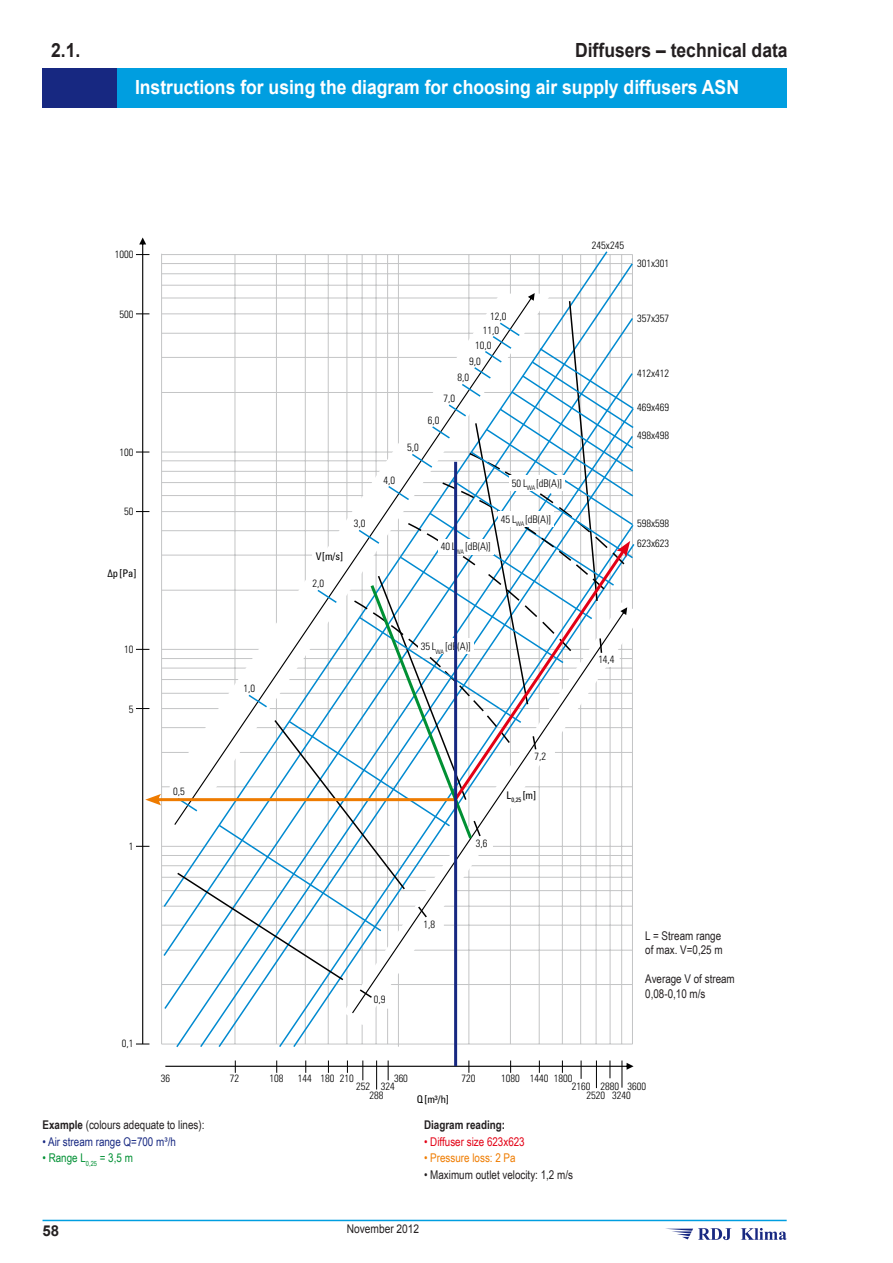
<style>
.page{position:relative;width:893px;height:1263px;background:#fff}
.page>*{position:absolute;margin:0;border:0;box-sizing:border-box;transform-origin:0 0}
.Naglowek3{font:700 19.5px "Arial";color:#fff;scale:.9 1}
.Naglowek_2{font:700 19.5px "Arial";color:#231f20;scale:.9 1}
.t1{font:700 15px "Arial";color:#231f20}
.Tekst{font:12px "Arial Narrow";color:#231f20}
.Tekst-2{font:12px "Arial Narrow";color:#182982}
.Tekst-3{font:12px "Arial Narrow";color:#e30015}
.Tekst-4{font:12px "Arial Narrow";color:#ef7c00}
.Tekst-5{font:12px "Arial Narrow";color:#009034}
.Tekst-6{font:700 12px "Arial Narrow";color:#231f20}
.t2{font:12px "Arial";color:#231f20;scale:.85 1}
.t3{font:300 condensed 10.5px/20.1px "Univers Pl LT";color:#000}
.t4{font:condensed 10.5px "Univers Pl LT";color:#000}
.s1{font-weight:700}
</style>
<div class="page">
<hr style="left:43px;top:1220px;width:744px;height:1px;background:#009ee0">
<svg style="left:665px;top:1228px;width:122px;height:12px"></svg>
<svg style="left:162px;top:251px;width:471px;height:798px"></svg>
<svg style="left:176px;top:299px;width:423px;height:683px"></svg>
<svg style="left:165px;top:1060px;width:469px;height:29px"></svg>
<hr style="left:161px;top:254px;width:1px;height:790px;background:#c4c5c6">
<svg style="left:344px;top:933px;width:289px;height:92px"></svg>
<svg style="left:352px;top:933px;width:275px;height:80px"></svg>
<svg style="left:358px;top:933px;width:245px;height:66px"></svg>
<svg style="left:174px;top:293px;width:361px;height:532px"></svg>
<svg style="left:176px;top:321px;width:459px;height:612px"></svg>
<hr style="left:156px;top:798px;width:300px;height:3px;background:#ee7b00">
<svg style="left:136px;top:237px;width:25px;height:808px"></svg>
<svg style="left:352px;top:452px;width:280px;height:390px"></svg>
<div style="left:418px;top:639px;width:55px;height:15px;background:#fff"></div>
<div style="left:438px;top:539px;width:55px;height:15px;background:#fff"></div>
<div style="left:498px;top:511px;width:55px;height:16px;background:#fff"></div>
<div style="left:509px;top:475px;width:55px;height:16px;background:#fff"></div>
<hr style="left:454px;top:462px;width:3px;height:604px;background:#172881">
<div style="left:43px;top:68px;width:74px;height:40px;background:#172881"></div>
<div style="left:117px;top:68px;width:670px;height:40px;background:#009ee0"></div>
<p class="Naglowek_2" style="left:51px;top:37px;width:34px">2.1.</p>
<p class="Naglowek_2" style="left:575px;top:37px;width:238px">Diffusers – technical data</p>
<p class="Naglowek3" style="left:135px;top:75px;width:673px">Instructions for using the diagram for choosing air supply diffusers ASN</p>
<p class="t3" style="left:115px;top:244px;width:20px">1000</p>
<p class="t3" style="left:120px;top:304px;width:15px">500</p>
<p class="t3" style="left:120px;top:442px;width:15px">100</p>
<p class="t3" style="left:124px;top:501px;width:11px">50</p>
<p class="t4" style="left:107px;top:567px;width:31px">∆p [Pa]</p>
<p class="t3" style="left:124px;top:639px;width:11px">10</p>
<p class="t3" style="left:129px;top:699px;width:6px">5</p>
<p class="t3" style="left:129px;top:836px;width:6px">1</p>
<p class="t3" style="left:173px;top:781px;width:13px">0,5</p>
<p class="t3" style="left:244px;top:678px;width:13px">1,0</p>
<p class="t4" style="left:316px;top:550px;width:29px">V[m/s]</p>
<p class="t3" style="left:313px;top:573px;width:13px">2,0</p>
<p class="t3" style="left:354px;top:514px;width:13px">3,0</p>
<p class="t3" style="left:383px;top:470px;width:13px">4,0</p>
<p class="t3" style="left:407px;top:437px;width:13px">5,0</p>
<p class="t3" style="left:490px;top:307px;width:18px">12,0</p>
<p class="t3" style="left:483px;top:320px;width:18px">11,0</p>
<p class="t3" style="left:475px;top:335px;width:18px">10,0</p>
<p class="t3" style="left:469px;top:351px;width:13px">9,0</p>
<p class="t3" style="left:457px;top:367px;width:13px">8,0</p>
<p class="t3" style="left:444px;top:388px;width:13px">7,0</p>
<p class="t3" style="left:428px;top:410px;width:13px">6,0</p>
<p class="t3" style="left:441px;top:537px;width:51px">40 L<sub>WA</sub> [dB(A)]</p>
<p class="t3" style="left:512px;top:473px;width:51px">50 L<sub>WA</sub> [dB(A)]</p>
<p class="t3" style="left:501px;top:509px;width:51px">45 L<sub>WA</sub> [dB(A)]</p>
<p class="t3" style="left:421px;top:636px;width:51px">35 L<sub>WA</sub> [dB(A)]</p>
<p class="t3" style="left:592px;top:235px;width:34px">245x245</p>
<p class="t3" style="left:637px;top:253px;width:34px">301x301</p>
<p class="t3" style="left:637px;top:308px;width:34px">357x357</p>
<p class="t3" style="left:637px;top:364px;width:34px">412x412</p>
<p class="t3" style="left:637px;top:397px;width:34px">469x469</p>
<p class="t3" style="left:637px;top:425px;width:34px">498x498</p>
<p class="t3" style="left:637px;top:513px;width:34px">598x598<br>623x623</p>
<p class="t3" style="left:598px;top:649px;width:18px">14,4</p>
<p class="t3" style="left:476px;top:833px;width:13px">3,6</p>
<p class="t3" style="left:535px;top:746px;width:13px">7,2</p>
<p class="t4" style="left:506px;top:789px;width:31px">L<sub>0,25</sub> [m]</p>
<p class="t3" style="left:122px;top:1033px;width:13px">0,1</p>
<p class="t3" style="left:374px;top:989px;width:13px">0,9</p>
<p class="t3" style="left:424px;top:914px;width:13px">1,8</p>
<p class="Tekst" style="left:645px;top:927px;width:77px">L = Stream range</p>
<p class="Tekst" style="left:645px;top:941px;width:79px">of max. V=0,25 m</p>
<p class="Tekst" style="left:645px;top:970px;width:91px">Average V of stream</p>
<p class="Tekst" style="left:645px;top:984px;width:62px">0,08-0,10 m/s</p>
<p class="t3" style="left:161px;top:1068px;width:11px">36</p>
<p class="t3" style="left:230px;top:1068px;width:11px">72</p>
<p class="t3" style="left:269px;top:1068px;width:15px">108</p>
<p class="t3" style="left:298px;top:1068px;width:57px">144 180 210</p>
<p class="t3" style="left:394px;top:1068px;width:15px">360</p>
<p class="t3" style="left:461px;top:1068px;width:15px">720</p>
<p class="t3" style="left:501px;top:1068px;width:73px">1080 1440 1800</p>
<p class="t3" style="left:356px;top:1076px;width:40px">252 324</p>
<p class="t3" style="left:572px;top:1076px;width:76px">2160 2880 3600</p>
<p class="t3" style="left:369px;top:1085px;width:15px">288</p>
<p class="t3" style="left:587px;top:1085px;width:46px">2520 3240</p>
<p class="t4" style="left:417px;top:1093px;width:34px">Q[m³/h]</p>
<p class="Tekst" style="left:43px;top:1116px;width:163px"><span class="s1">Example</span> (colours adequate to lines):</p>
<p class="Tekst-2" style="left:43px;top:1133px;width:135px">• Air stream range Q=700 m³/h</p>
<p class="Tekst-5" style="left:43px;top:1149px;width:92px">• Range L<sub>0,25</sub> = 3,5 m</p>
<p class="Tekst-6" style="left:424px;top:1116px;width:82px">Diagram reading:</p>
<p class="Tekst-3" style="left:424px;top:1133px;width:102px">• Diffuser size 623x623</p>
<p class="Tekst-4" style="left:424px;top:1149px;width:93px">• Pressure loss: 2 Pa</p>
<p class="Tekst" style="left:424px;top:1166px;width:150px">• Maximum outlet velocity: 1,2 m/s</p>
<h2 class="t1" style="left:43px;top:1220px;width:18px">58</h2>
<p class="t2" style="left:347px;top:1221px;width:87px">November 2012</p>
</div>
